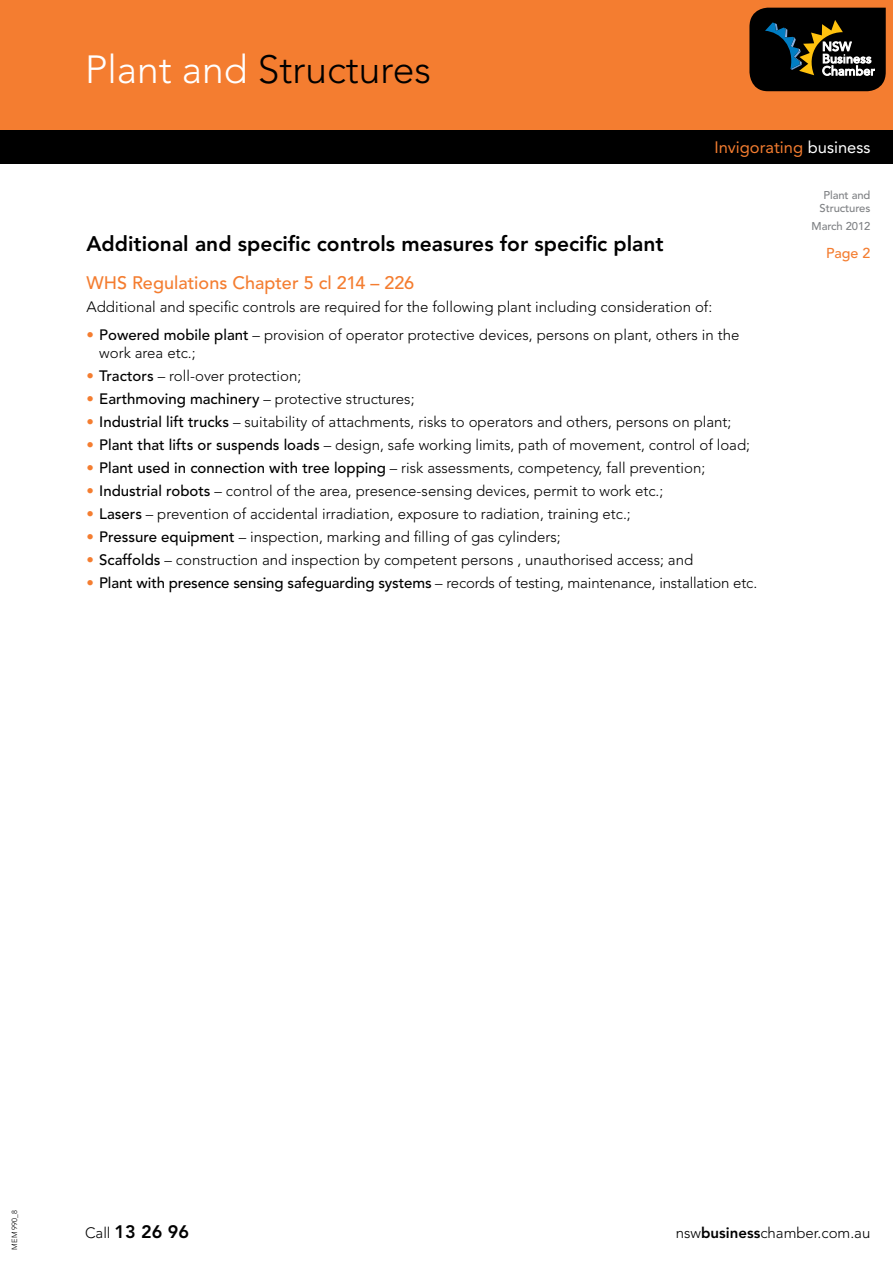
<style>
.page{position:relative;width:893px;height:1263px;background:#fff}
.page>*{position:absolute;margin:0;border:0;box-sizing:border-box;transform-origin:0 0}
.t1{font:300 39px "Avenir";color:#000}
.t2{font:800 21px "Avenir";color:#000}
.t3{font:500 18px "Avenir";color:#f47d30}
.t4{font:800 18px "Avenir";color:#000}
.t5{font:16.5px "Avenir";color:#f47d30}
.t6{font:300 15px/18.8px "Avenir";color:#000}
.t7{font:500 14.25px "Avenir";color:#f47d30}
.t8{font:500 11.25px/13.5px "Avenir";letter-spacing:-.01em;color:#808285;text-align:center}
.t9{font:300 7.5px "Avenir";color:#000}
.s1{color:#fff}
.s2{color:#f47d30}
.s3{font-weight:500}
.s4{font-weight:300;font-size:15px}
.s5{font-weight:800}
</style>
<div class="page">
<div style="left:0;top:0;width:893px;height:164px;background:#f47d30"></div>
<svg style="left:749px;top:8px;width:137px;height:83px;background:#222119"></svg>
<div style="left:0;top:130px;width:893px;height:34px;background:#000"></div>
<h1 class="t1" style="left:85px;top:47px;width:348px"><span class="s1">Plant and</span> Structures</h1>
<h2 class="t2" style="left:86px;top:232px;width:579px">Additional and specific controls measures for specific plant</h2>
<p class="t5" style="left:714px;top:138px;width:157px">Invigorating <span class="s1">business</span></p>
<p class="t8" style="left:819px;top:189px;width:52px">Plant and<br>Structures</p>
<p class="t8" style="left:812px;top:220px;width:60px">March 2012</p>
<p class="t7" style="left:826px;top:245px;width:46px">Page 2</p>
<p class="t3" style="left:86px;top:273px;width:329px">WHS Regulations Chapter 5 cl 214 – 226</p>
<p class="t6" style="left:86px;top:298px;width:627px">Additional and specific controls are required for the following plant including consideration of:</p>
<p class="t6" style="left:99px;top:325px;width:642px;text-indent:-13px"><span class="s2">•</span> <span class="s3">Powered mobile plant</span> – provision of operator protective devices, persons on plant, others in the work area etc.;</p>
<p class="t6" style="left:86px;top:367px;width:216px"><span class="s2">•</span> <span class="s3">Tractors</span> – roll-over protection;</p>
<p class="t6" style="left:86px;top:390px;width:330px"><span class="s2">•</span> <span class="s3">Earthmoving machinery</span> – protective structures;</p>
<p class="t6" style="left:86px;top:413px;width:646px"><span class="s2">•</span> <span class="s3">Industrial lift trucks</span> – suitability of attachments, risks to operators and others, persons on plant;</p>
<p class="t6" style="left:86px;top:436px;width:665px"><span class="s2">•</span> <span class="s3">Plant that lifts or suspends loads</span> – design, safe working limits, path of movement, control of load;</p>
<p class="t6" style="left:86px;top:459px;width:620px"><span class="s2">•</span> <span class="s3">Plant used in connection with tree lopping</span> – risk assessments, competency, fall prevention;</p>
<p class="t6" style="left:86px;top:482px;width:578px"><span class="s2">•</span> <span class="s3">Industrial robots</span> – control of the area, presence-sensing devices, permit to work etc.;</p>
<p class="t6" style="left:86px;top:505px;width:546px"><span class="s2">•</span> <span class="s3">Lasers</span> – prevention of accidental irradiation, exposure to radiation, training etc.;</p>
<p class="t6" style="left:86px;top:528px;width:476px"><span class="s2">•</span> <span class="s3">Pressure equipment</span> – inspection, marking and filling of gas cylinders;</p>
<p class="t6" style="left:86px;top:551px;width:608px"><span class="s2">•</span> <span class="s3">Scaffolds</span> – construction and inspection by competent persons , unauthorised access; and</p>
<p class="t6" style="left:86px;top:574px;width:672px"><span class="s2">•</span> <span class="s3">Plant with presence sensing safeguarding systems</span> – records of testing, maintenance, installation etc.</p>
<p class="t9" style="left:10px;top:1249px;width:41px;rotate:-90deg">MEM 990_8</p>
<p class="t4" style="left:85px;top:1221px;width:106px"><span class="s4">Call</span> 13 26 96</p>
<p class="t6" style="left:676px;top:1224px;width:196px">nsw<span class="s5">business</span>chamber.com.au</p>
</div>
